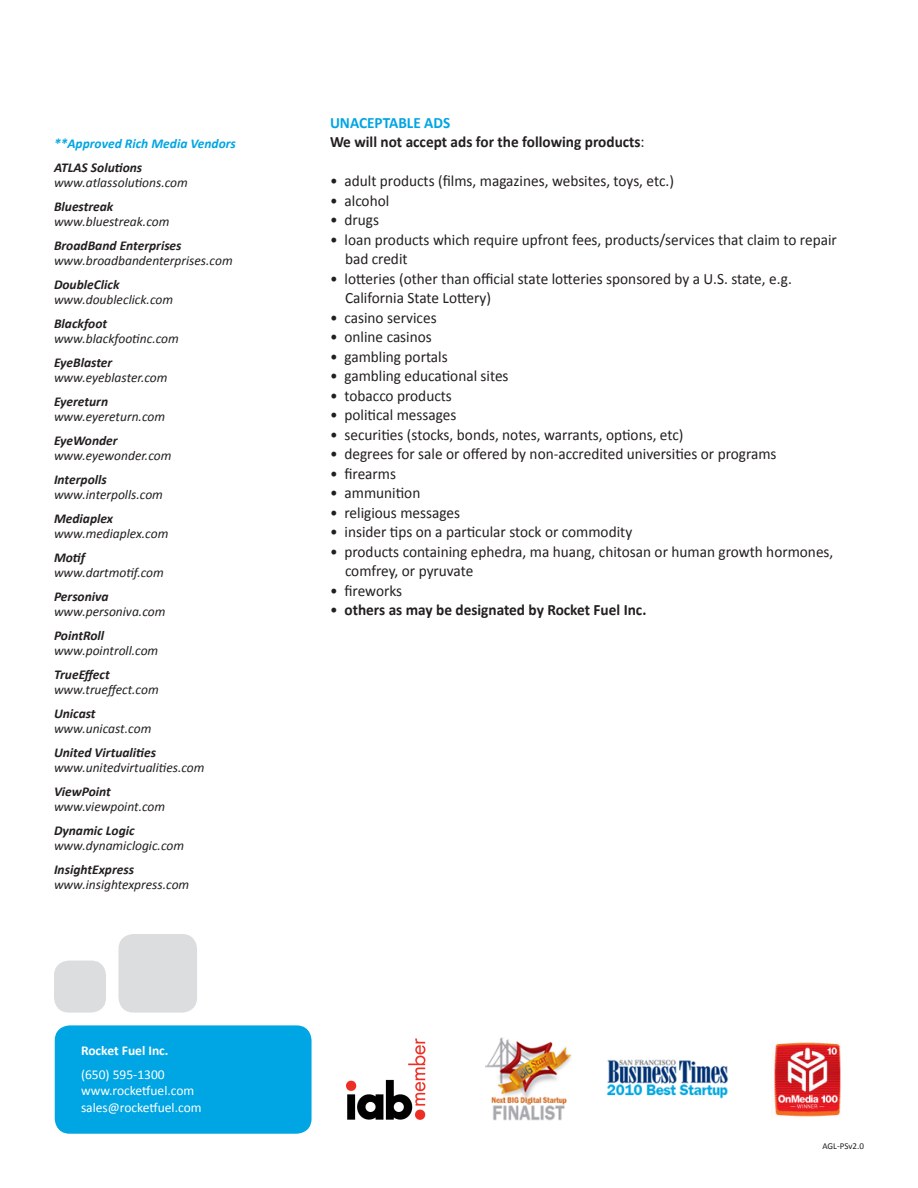
<style>
.page{position:relative;width:918px;height:1188px;background:#fff}
.page>*{position:absolute;margin:0;border:0;box-sizing:border-box;transform-origin:0 0}
.t1{font:15.75px/19.5px "Calibri";color:#231f20}
.t2{font:700 15.75px "Calibri";color:#231f20}
.t3{font:700 15.75px "Calibri";color:#00a5e3}
.t4{font:italic 13.5px "Calibri";color:#231f20}
.t5{font:italic 700 13.5px "Calibri";color:#231f20}
.t6{font:13.5px "Calibri";color:#fff}
.t7{font:italic 700 13.5px "Calibri";color:#00a5e3}
.t8{font:700 13.5px "Calibri";color:#fff}
.t9{font:9px "Calibri";color:#231f20}
.s1{font-weight:400}
</style>
<div class="page">
<div style="left:55px;top:1025px;width:257px;height:109px;background:#00a5e3;border-radius:15px"></div>
<div style="left:118px;top:934px;width:79px;height:79px;background:#dcdddf;border-radius:15px"></div>
<div style="left:54px;top:961px;width:52px;height:52px;background:#dcdddf;border-radius:15px"></div>
<img style="left:772px;top:1042px;width:69px;height:75px">
<img style="left:485px;top:1037px;width:86px;height:84px">
<img style="left:607px;top:1059px;width:122px;height:40px">
<img style="left:346px;top:1039px;width:80px;height:81px">
<p class="t7" style="left:54px;top:135px;width:183px">**Approved Rich Media Vendors</p>
<p class="t5" style="left:54px;top:159px;width:90px">ATLAS Solutions</p>
<p class="t4" style="left:54px;top:173px;width:135px">www.atlassolutions.com</p>
<p class="t5" style="left:54px;top:198px;width:61px">Bluestreak</p>
<p class="t4" style="left:54px;top:212px;width:117px">www.bluestreak.com</p>
<p class="t5" style="left:54px;top:237px;width:129px">BroadBand Enterprises</p>
<p class="t4" style="left:54px;top:251px;width:180px">www.broadbandenterprises.com</p>
<p class="t5" style="left:54px;top:276px;width:67px">DoubleClick</p>
<p class="t4" style="left:54px;top:290px;width:121px">www.doubleclick.com</p>
<p class="t5" style="left:54px;top:315px;width:55px">Blackfoot</p>
<p class="t4" style="left:54px;top:329px;width:126px">www.blackfootinc.com</p>
<p class="t5" style="left:54px;top:354px;width:60px">EyeBlaster</p>
<p class="t4" style="left:54px;top:368px;width:115px">www.eyeblaster.com</p>
<p class="t5" style="left:54px;top:393px;width:56px">Eyereturn</p>
<p class="t4" style="left:54px;top:407px;width:113px">www.eyereturn.com</p>
<p class="t5" style="left:54px;top:432px;width:65px">EyeWonder</p>
<p class="t4" style="left:54px;top:446px;width:119px">www.eyewonder.com</p>
<p class="t5" style="left:54px;top:471px;width:54px">Interpolls</p>
<p class="t4" style="left:54px;top:485px;width:110px">www.interpolls.com</p>
<p class="t5" style="left:54px;top:510px;width:60px">Mediaplex</p>
<p class="t4" style="left:54px;top:524px;width:116px">www.mediaplex.com</p>
<p class="t5" style="left:54px;top:549px;width:33px">Motif</p>
<p class="t4" style="left:54px;top:563px;width:111px">www.dartmotif.com</p>
<p class="t5" style="left:54px;top:588px;width:56px">Personiva</p>
<p class="t4" style="left:54px;top:602px;width:113px">www.personiva.com</p>
<p class="t5" style="left:54px;top:627px;width:52px">PointRoll</p>
<p class="t4" style="left:54px;top:641px;width:106px">www.pointroll.com</p>
<p class="t5" style="left:54px;top:666px;width:57px">TrueEffect</p>
<p class="t4" style="left:54px;top:680px;width:106px">www.trueffect.com</p>
<p class="t5" style="left:54px;top:705px;width:43px">Unicast</p>
<p class="t4" style="left:54px;top:719px;width:99px">www.unicast.com</p>
<p class="t5" style="left:54px;top:744px;width:104px">United Virtualities</p>
<p class="t4" style="left:54px;top:758px;width:152px">www.unitedvirtualities.com</p>
<p class="t5" style="left:54px;top:783px;width:58px">ViewPoint</p>
<p class="t4" style="left:54px;top:797px;width:113px">www.viewpoint.com</p>
<p class="t5" style="left:54px;top:822px;width:82px">Dynamic Logic</p>
<p class="t4" style="left:54px;top:836px;width:132px">www.dynamiclogic.com</p>
<p class="t5" style="left:54px;top:861px;width:82px">InsightExpress</p>
<p class="t4" style="left:54px;top:875px;width:137px">www.insightexpress.com</p>
<p class="t8" style="left:81px;top:1042px;width:89px">Rocket Fuel Inc.</p>
<p class="t6" style="left:81px;top:1066px;width:85px">(650) 595-1300</p>
<p class="t6" style="left:81px;top:1082px;width:115px">www.rocketfuel.com</p>
<p class="t6" style="left:81px;top:1099px;width:122px">sales@rocketfuel.com</p>
<p class="t3" style="left:330px;top:112px;width:122px">UNACEPTABLE ADS</p>
<p class="t2" style="left:330px;top:132px;width:316px">We will not accept ads for the following products<span class="s1">:</span></p>
<p class="t1" style="left:330px;top:171px;width:345px">• adult products (films, magazines, websites, toys, etc.)</p>
<p class="t1" style="left:330px;top:191px;width:61px">• alcohol</p>
<p class="t1" style="left:330px;top:210px;width:51px">• drugs</p>
<p class="t1" style="left:345px;top:230px;width:493px;text-indent:-15px">• loan products which require upfront fees, products/services that claim to repair bad credit</p>
<p class="t1" style="left:345px;top:269px;width:448px;text-indent:-15px">• lotteries (other than official state lotteries sponsored by a U.S. state, e.g.<br>California State Lottery)</p>
<p class="t1" style="left:330px;top:308px;width:108px">• casino services</p>
<p class="t1" style="left:330px;top:327px;width:103px">• online casinos</p>
<p class="t1" style="left:330px;top:347px;width:119px">• gambling portals</p>
<p class="t1" style="left:330px;top:366px;width:180px">• gambling educational sites</p>
<p class="t1" style="left:330px;top:386px;width:123px">• tobacco products</p>
<p class="t1" style="left:330px;top:405px;width:128px">• political messages</p>
<p class="t1" style="left:330px;top:425px;width:355px">• securities (stocks, bonds, notes, warrants, options, etc)</p>
<p class="t1" style="left:330px;top:444px;width:448px">• degrees for sale or offered by non-accredited universities or programs</p>
<p class="t1" style="left:330px;top:464px;width:68px">• firearms</p>
<p class="t1" style="left:330px;top:483px;width:92px">• ammunition</p>
<p class="t1" style="left:330px;top:503px;width:132px">• religious messages</p>
<p class="t1" style="left:330px;top:522px;width:304px">• insider tips on a particular stock or commodity</p>
<p class="t1" style="left:345px;top:542px;width:490px;text-indent:-15px">• products containing ephedra, ma huang, chitosan or human growth hormones, comfrey, or pyruvate</p>
<p class="t1" style="left:330px;top:581px;width:74px">• fireworks</p>
<p class="t2" style="left:330px;top:600px;width:318px"><span class="s1">•</span> others as may be designated by Rocket Fuel Inc.</p>
<p class="t9" style="left:822px;top:1140px;width:43px">AGL-PSv2.0</p>
</div>
